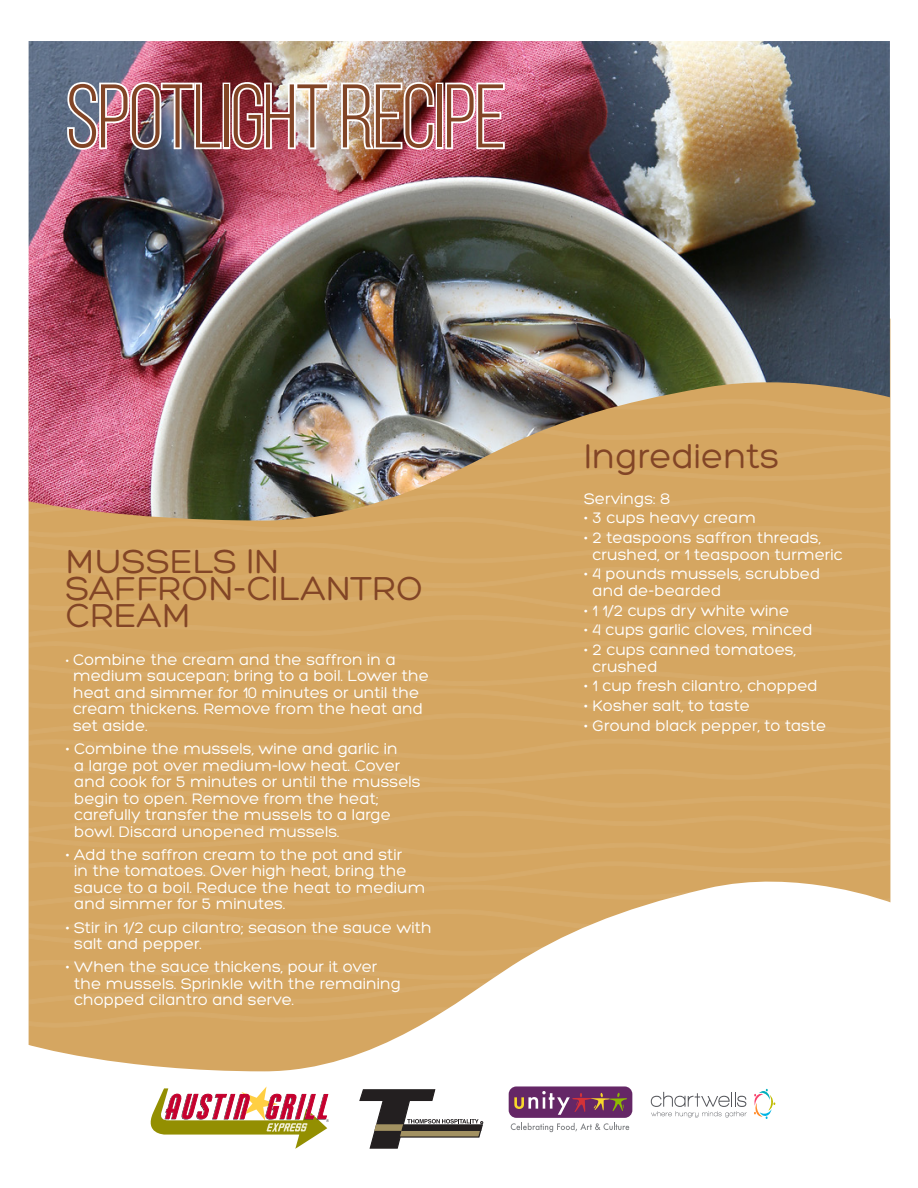
<style>
.page{position:relative;width:918px;height:1188px;background:#fff}
.page>*{position:absolute;margin:0;border:0;box-sizing:border-box;transform-origin:0 0}
.t1{font:90px "Bebas Neue";letter-spacing:-.02em;color:#824526}
.t2{font:36px/27px "Hero";color:#824526}
.t3{font:16.5px/16.5px "Hero";color:#fff}
.s1{font-size:14.25px}
</style>
<div class="page">
<svg style="left:511px;top:1123px;width:118px;height:9px"></svg>
<div style="left:509px;top:1086px;width:123px;height:32px;background:#652766;border-radius:8px"></div>
<svg style="left:514px;top:1091px;width:113px;height:24px"></svg>
<svg style="left:359px;top:1089px;width:125px;height:60px"></svg>
<svg style="left:754px;top:1089px;width:21px;height:30px"></svg>
<svg style="left:651px;top:1092px;width:96px;height:26px"></svg>
<svg style="left:150px;top:1086px;width:179px;height:63px"></svg>
<svg style="left:29px;top:1030px;width:383px;height:41px;fill:#d5a661"></svg>
<svg style="left:29px;top:521px;width:861px;height:509px;background:#dab174"></svg>
<img style="left:29px;top:41px;width:861px;height:480px">
<img style="left:65px;top:80px;width:159px;height:72px">
<div style="left:223px;top:83px;width:7px;height:66px;border:4px solid #fff"></div>
<img style="left:230px;top:80px;width:101px;height:72px">
<img style="left:339px;top:80px;width:97px;height:72px">
<div style="left:436px;top:83px;width:7px;height:66px;border:4px solid #fff"></div>
<svg style="left:443px;top:81px;width:64px;height:70px"></svg>
<p class="t1" style="left:66px;top:68px;width:442px">SPOTLIGHT RECIPE</p>
<p class="t2" style="left:66px;top:549px;width:359px">MUSSELS IN<br>SAFFRON-CILANTRO<br>CREAM</p>
<p class="t3" style="left:73px;top:652px;width:357px;text-indent:-7px"><span class="s1">•</span> Combine the cream and the saffron in a medium saucepan; bring to a boil. Lower the heat and simmer for 10 minutes or until the cream thickens. Remove from the heat and set aside.</p>
<p class="t3" style="left:74px;top:741px;width:348px;text-indent:-8px">• Combine the mussels, wine and garlic in<br>a large pot over medium-low heat. Cover and cook for 5 minutes or until the mussels begin to open. Remove from the heat; carefully transfer the mussels to a large bowl. Discard unopened mussels.</p>
<p class="t3" style="left:74px;top:847px;width:353px;text-indent:-8px">• Add the saffron cream to the pot and stir<br>in the tomatoes. Over high heat, bring the sauce to a boil. Reduce the heat to medium and simmer for 5 minutes.</p>
<p class="t3" style="left:74px;top:919px;width:359px;text-indent:-8px">• Stir in 1/2 cup cilantro; season the sauce with salt and pepper.</p>
<p class="t3" style="left:74px;top:959px;width:328px;text-indent:-8px">• When the sauce thickens, pour it over the mussels. Sprinkle with the remaining chopped cilantro and serve.</p>
<p class="t2" style="left:584px;top:443px;width:197px">Ingredients</p>
<p class="t3" style="left:584px;top:490px;width:88px">Servings: 8</p>
<p class="t3" style="left:584px;top:510px;width:173px">• 3 cups heavy cream</p>
<p class="t3" style="left:593px;top:530px;width:252px;text-indent:-8px">• 2 teaspoons saffron threads, crushed, or 1 teaspoon turmeric</p>
<p class="t3" style="left:593px;top:566px;width:229px;text-indent:-8px">• 4 pounds mussels, scrubbed and de-bearded</p>
<p class="t3" style="left:584px;top:602px;width:207px">• 1 1/2 cups dry white wine</p>
<p class="t3" style="left:584px;top:622px;width:230px">• 4 cups garlic cloves, minced</p>
<p class="t3" style="left:593px;top:642px;width:205px;text-indent:-8px">• 2 cups canned tomatoes, crushed</p>
<p class="t3" style="left:584px;top:678px;width:235px">• 1 cup fresh cilantro, chopped</p>
<p class="t3" style="left:584px;top:698px;width:167px">• Kosher salt, to taste</p>
<p class="t3" style="left:584px;top:717px;width:244px">• Ground black pepper, to taste</p>
</div>
